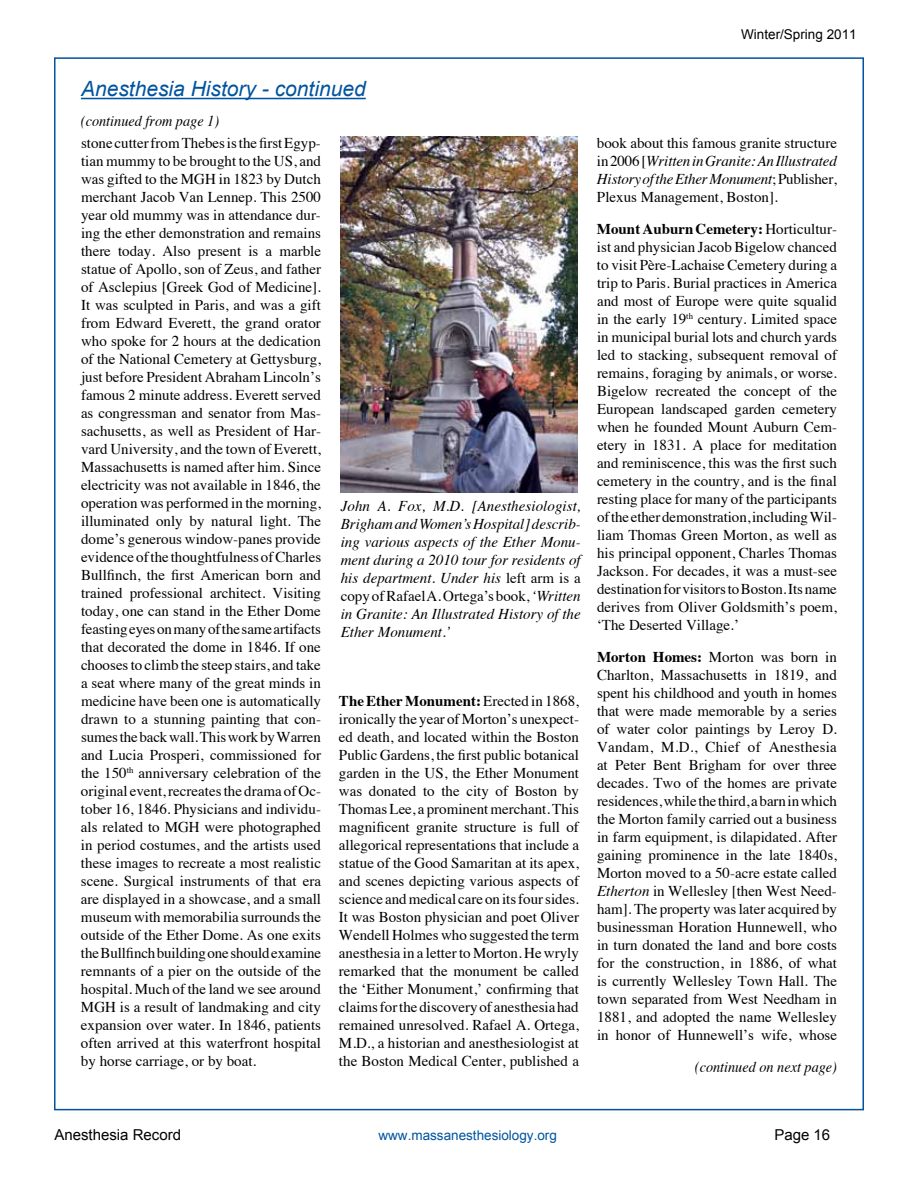
<style>
.page{position:relative;width:918px;height:1188px;background:#fff}
.page>*{position:absolute;margin:0;border:0;box-sizing:border-box;transform-origin:0 0}
.t1{font:italic 21px "Arial";color:#00539f}
.t2{font:15px/18px "Times";color:#000;text-align:justify}
.t3{font:italic 15px/18px "Times";color:#000;text-align:justify}
.t4{font:italic 15px "Times";color:#000;scale:.95 1}
.t5{font:15px "Arial";color:#000}
.t6{font:13.5px "Arial";color:#00539f}
.t7{font:13.5px "Arial";color:#000}
.s1{font-style:normal}
.s2{font-weight:700}
.s3{font-style:italic}
</style>
<div class="page">
<div style="left:54px;top:57px;width:810px;height:1053px;background:#fff;border:2px solid #00539f"></div>
<hr style="left:81px;top:98px;width:285px;height:1px;background:#00539f">
<img style="left:341px;top:136px;width:236px;height:356px">
<p class="t7" style="left:741px;top:26px;width:117px">Winter/Spring 2011</p>
<h1 class="t1" style="left:81px;top:75px;width:286px">Anesthesia History - continued</h1>
<p class="t4" style="left:81px;top:108px;width:147px">(continued from page 1)</p>
<p class="t2" style="left:81px;top:133px;width:242px">stone cutter from Thebes is the first Egyp&shy;tian mummy to be brought to the US, and was gifted to the MGH in 1823 by Dutch merchant Jacob Van Lennep. This 2500 year old mummy was in attendance dur&shy;ing the ether demonstration and remains there today. Also present is a marble statue of Apollo, son of Zeus, and father of Asclepius [Greek God of Medicine].<br>It was sculpted in Paris, and was a gift from Edward Everett, the grand orator who spoke for 2 hours at the dedication of the National Cemetery at Gettysburg, just before President Abraham Lincoln’s famous 2 minute address. Everett served as congressman and senator from Mas&shy;sachusetts, as well as President of Har&shy;vard University, and the town of Everett, Massachusetts is named after him. Since electricity was not available in 1846, the operation was performed in the morning, illuminated only by natural light. The dome’s generous window-panes provide evidence of the thoughtfulness of Charles Bullfinch, the first American born and trained professional architect. Visiting today, one can stand in the Ether Dome feasting eyes on many of the same artifacts that decorated the dome in 1846. If one chooses to climb the steep stairs, and take a seat where many of the great minds in medicine have been one is automatically drawn to a stunning painting that con&shy;sumes the back wall. This work by Warren and Lucia Prosperi, commissioned for the 150<sup>th</sup> anniversary celebration of the original event, recreates the drama of Oc&shy;tober 16, 1846. Physicians and individu&shy;als related to MGH were photographed in period costumes, and the artists used these images to recreate a most realistic scene. Surgical instruments of that era are displayed in a showcase, and a small museum with memorabilia surrounds the outside of the Ether Dome. As one exits the Bullfinch building one should examine remnants of a pier on the outside of the hospital. Much of the land we see around MGH is a result of landmaking and city expansion over water. In 1846, patients often arrived at this waterfront hospital by horse carriage, or by boat.</p>
<p class="t3" style="left:341px;top:496px;width:241px">John A. Fox, M.D. [Anesthesiologist, Brigham and Women’s Hospital] describ&shy;ing various aspects of the Ether Monu&shy;ment during a 2010 tour for residents of his department. Under his <span class="s1">left arm is a copy of Rafael A. Ortega’s book,</span> ‘Written in Granite: An Illustrated History of the Ether Monument.’</p>
<p class="t2" style="left:339px;top:691px;width:242px"><span class="s2">The Ether Monument:</span> Erected in 1868, ironically the year of Morton’s unexpect&shy;ed death, and located within the Boston Public Gardens, the first public botanical garden in the US, the Ether Monument was donated to the city of Boston by Thomas Lee, a prominent merchant. This magnificent granite structure is full of allegorical representations that include a statue of the Good Samaritan at its apex, and scenes depicting various aspects of science and medical care on its four sides.<br>It was Boston physician and poet Oliver Wendell Holmes who suggested the term anesthesia in a letter to Morton. He wryly remarked that the monument be called the ‘Either Monument,’ confirming that claims for the discovery of anesthesia had remained unresolved. Rafael A. Ortega, M.D., a historian and anesthesiologist at the Boston Medical Center, published a</p>
<p class="t2" style="left:597px;top:132px;width:242px">book about this famous granite structure in 2006 [<span class="s3">Written in Granite: An Illustrated History of the Ether Monument</span>; Publisher, Plexus Management, Boston].</p>
<p class="t2" style="left:597px;top:219px;width:242px"><span class="s2">Mount Auburn Cemetery:</span> Horticultur&shy;ist and physician Jacob Bigelow chanced to visit Père-Lachaise Cemetery during a trip to Paris. Burial practices in America and most of Europe were quite squalid in the early 19<sup>th</sup> century. Limited space in municipal burial lots and church yards led to stacking, subsequent removal of remains, foraging by animals, or worse.<br>Bigelow recreated the concept of the European landscaped garden cemetery when he founded Mount Auburn Cem&shy;etery in 1831. A place for meditation and reminiscence, this was the first such cemetery in the country, and is the final resting place for many of the participants of the ether demonstration, including Wil&shy;liam Thomas Green Morton, as well as his principal opponent, Charles Thomas Jackson. For decades, it was a must-see destination for visitors to Boston. Its name derives from Oliver Goldsmith’s poem, ‘The Deserted Village.’</p>
<p class="t2" style="left:597px;top:647px;width:242px"><span class="s2">Morton Homes:</span> Morton was born in Charlton, Massachusetts in 1819, and spent his childhood and youth in homes that were made memorable by a series of water color paintings by Leroy D.<br>Vandam, M.D., Chief of Anesthesia at Peter Bent Brigham for over three decades. Two of the homes are private residences, while the third, a barn in which the Morton family carried out a business in farm equipment, is dilapidated. After gaining prominence in the late 1840s, Morton moved to a 50-acre estate called <span class="s3">Etherton</span> in Wellesley [then West Need&shy;ham]. The property was later acquired by businessman Horation Hunnewell, who in turn donated the land and bore costs for the construction, in 1886, of what is currently Wellesley Town Hall. The town separated from West Needham in 1881, and adopted the name Wellesley in honor of Hunnewell’s wife, whose</p>
<p class="t4" style="left:695px;top:1054px;width:151px">(continued on next page)</p>
<p class="t5" style="left:54px;top:1125px;width:128px">Anesthesia Record</p>
<p class="t6" style="left:378px;top:1127px;width:180px">www.massanesthesiology.org</p>
<p class="t5" style="left:774px;top:1125px;width:57px">Page 16</p>
</div>
